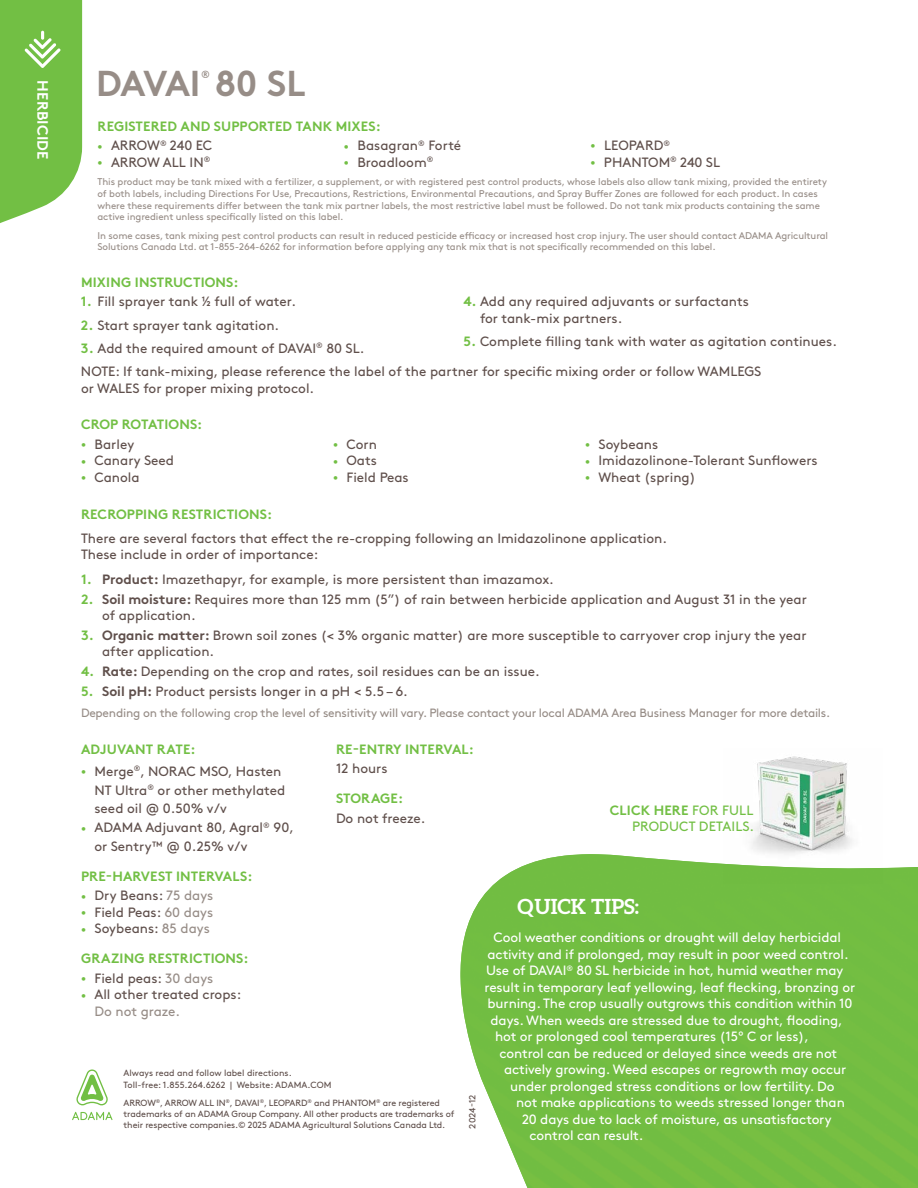
<style>
.page{position:relative;width:918px;height:1188px;background:#fff}
.page>*{position:absolute;margin:0;border:0;box-sizing:border-box;transform-origin:0 0}
.t1{font:700 36px "Brown Pro";letter-spacing:-.025em;color:#978d87}
.t2{font:700 21px "Aleo";color:#fff}
.t3{font:700 15px "Brown Pro";letter-spacing:.01em;color:#fff}
.t4{font:13.5px/16.5px "Brown Pro";color:#5f4f4b}
.t5{font:13.5px "Brown Pro";letter-spacing:-.01em;color:#fff}
.t6{font:700 13.5px "Brown Pro";letter-spacing:.01em;color:#72bf44}
.t7{font:13.5px/16.5px "Brown Pro";letter-spacing:.01em;color:#72bf44;text-align:right}
.t8{font:12px "Brown Pro";letter-spacing:-.02em;color:#978d87}
.t9{font:700 10.5px "Brown Pro";color:#978d87}
.t10{font:9.75px/11.7px "Brown Pro";letter-spacing:-.01em;color:#978d87}
.t11{font:9px/11.2px "Brown Pro";letter-spacing:-.01em;color:#5f4f4b}
.t12{font:9px "Brown LL";color:#5f4f4b}
.s1{font-size:9px;color:#72bf44}
.s2{font-weight:700;color:#72bf44}
.s3{font-weight:700}
.s4{color:#978d87}
</style>
<div class="page">
<svg style="left:76px;top:1069px;width:32px;height:36px"></svg>
<svg style="left:72px;top:1112px;width:41px;height:8px"></svg>
<svg style="left:0;top:0;width:82px;height:223px;background:#81c558"></svg>
<div style="left:482px;top:1081px;width:436px;height:107px;background:#72bd42"></div>
<div style="left:460px;top:854px;width:458px;height:227px;background:#72bd42"></div>
<img style="left:723px;top:756px;width:159px;height:127px">
<p class="t3" style="left:55px;top:80px;width:81px;rotate:90deg">HERBICIDE</p>
<p class="t9" style="left:201px;top:65px;width:10px">®</p>
<h1 class="t1" style="left:96px;top:55px;width:211px">DAVAI 80 SL</h1>
<p class="t6" style="left:98px;top:115px;width:285px">REGISTERED AND SUPPORTED TANK MIXES:</p>
<p class="t4" style="left:98px;top:136px;width:116px"><span class="s1">•</span> ARROW<sup>®</sup> 240 EC</p>
<p class="t4" style="left:98px;top:153px;width:114px"><span class="s1">•</span> ARROW ALL IN<sup>®</sup></p>
<p class="t4" style="left:591px;top:136px;width:81px"><span class="s1">•</span> LEOPARD<sup>®</sup></p>
<p class="t4" style="left:590px;top:153px;width:131px"><span class="s1">•</span> PHANTOM<sup>®</sup> 240 SL</p>
<p class="t10" style="left:98px;top:175px;width:731px">This product may be tank mixed with a fertilizer, a supplement, or with registered pest control products, whose labels also allow tank mixing, provided the entirety of both labels, including Directions For Use, Precautions, Restrictions, Environmental Precautions, and Spray Buffer Zones are followed for each product. In cases where these requirements differ between the tank mix partner labels, the most restrictive label must be followed. Do not tank mix products containing the same active ingredient unless specifically listed on this label.</p>
<p class="t10" style="left:98px;top:229px;width:732px">In some cases, tank mixing pest control products can result in reduced pesticide efficacy or increased host crop injury. The user should contact ADAMA Agricultural<br>Solutions Canada Ltd. at 1-855-264-6262 for information before applying any tank mix that is not specifically recommended on this label.</p>
<p class="t4" style="left:344px;top:136px;width:119px"><span class="s1">•</span> Basagran<sup>®</sup> Forté</p>
<p class="t4" style="left:344px;top:153px;width:91px"><span class="s1">•</span> Broadloom<sup>®</sup></p>
<p class="t6" style="left:81px;top:271px;width:159px">MIXING INSTRUCTIONS:</p>
<p class="t4" style="left:81px;top:292px;width:217px"><span class="s2">1.</span> Fill sprayer tank 1/2 full of water.</p>
<p class="t4" style="left:81px;top:316px;width:200px"><span class="s2">2.</span> Start sprayer tank agitation.</p>
<p class="t4" style="left:81px;top:339px;width:285px"><span class="s2">3.</span> Add the required amount of DAVAI<sup>®</sup> 80 SL.</p>
<p class="t4" style="left:480px;top:292px;width:270px;text-indent:-16px"><span class="s2">4.</span> Add any required adjuvants or surfactants for tank-mix partners.</p>
<p class="t4" style="left:464px;top:332px;width:375px"><span class="s2">5.</span> Complete filling tank with water as agitation continues.</p>
<p class="t4" style="left:81px;top:362px;width:682px">NOTE: If tank-mixing, please reference the label of the partner for specific mixing order or follow WAMLEGS or WALES for proper mixing protocol.</p>
<p class="t6" style="left:81px;top:414px;width:123px">CROP ROTATIONS:</p>
<p class="t4" style="left:81px;top:435px;width:55px"><span class="s1">•</span> Barley</p>
<p class="t4" style="left:81px;top:451px;width:95px"><span class="s1">•</span> Canary Seed</p>
<p class="t4" style="left:81px;top:468px;width:60px"><span class="s1">•</span> Canola</p>
<p class="t4" style="left:333px;top:435px;width:46px"><span class="s1">•</span> Corn</p>
<p class="t4" style="left:333px;top:451px;width:45px"><span class="s1">•</span> Oats</p>
<p class="t4" style="left:333px;top:468px;width:77px"><span class="s1">•</span> Field Peas</p>
<p class="t4" style="left:585px;top:435px;width:75px"><span class="s1">•</span> Soybeans</p>
<p class="t4" style="left:585px;top:451px;width:234px"><span class="s1">•</span> Imidazolinone-Tolerant Sunflowers</p>
<p class="t4" style="left:585px;top:468px;width:112px"><span class="s1">•</span> Wheat (spring)</p>
<p class="t6" style="left:81px;top:503px;width:193px">RECROPPING RESTRICTIONS:</p>
<p class="t4" style="left:81px;top:529px;width:588px">There are several factors that effect the re-cropping following an Imidazolinone application.<br>These include in order of importance:</p>
<p class="t4" style="left:81px;top:570px;width:474px"><span class="s2">1.</span> <span class="s3">Product:</span> Imazethapyr, for example, is more persistent than imazamox.</p>
<p class="t4" style="left:102px;top:590px;width:706px;line-height:15.8px;text-indent:-21px"><span class="s2">2.</span> <span class="s3">Soil moisture:</span> Requires more than 125 mm (5”) of rain between herbicide application and August 31 in the year of application.</p>
<p class="t4" style="left:102px;top:626px;width:706px;line-height:15.8px;text-indent:-21px"><span class="s2">3.</span> <span class="s3">Organic matter:</span> Brown soil zones (&lt; 3% organic matter) are more susceptible to carryover crop injury the year after application.</p>
<p class="t4" style="left:81px;top:662px;width:460px"><span class="s2">4.</span> <span class="s3">Rate:</span> Depending on the crop and rates, soil residues can be an issue.</p>
<p class="t4" style="left:81px;top:682px;width:328px"><span class="s2">5.</span> <span class="s3">Soil pH:</span> Product persists longer in a pH &lt; 5.5 – 6.</p>
<p class="t8" style="left:81px;top:704px;width:751px">Depending on the following crop the level of sensitivity will vary. Please contact your local ADAMA Area Business Manager for more details.</p>
<p class="t6" style="left:81px;top:738px;width:116px">ADJUVANT RATE:</p>
<p class="t4" style="left:94px;top:761px;width:192px;line-height:18.8px;text-indent:-13px"><span class="s1">•</span> Merge<sup>®</sup>, NORAC MSO, Hasten<br>NT Ultra<sup>®</sup> or other methylated seed oil @ 0.50% v/v</p>
<p class="t4" style="left:94px;top:817px;width:201px;line-height:18.8px;text-indent:-13px"><span class="s1">•</span> ADAMA Adjuvant 80, Agral<sup>®</sup> 90, or Sentry™ @ 0.25% v/v</p>
<p class="t6" style="left:81px;top:865px;width:173px">PRE-HARVEST INTERVALS:</p>
<p class="t4" style="left:81px;top:886px;width:134px"><span class="s1">•</span> Dry Beans: <span class="s4">75 days</span></p>
<p class="t4" style="left:81px;top:903px;width:134px"><span class="s1">•</span> Field Peas: <span class="s4">60 days</span></p>
<p class="t4" style="left:81px;top:919px;width:130px"><span class="s1">•</span> Soybeans: <span class="s4">85 days</span></p>
<p class="t6" style="left:81px;top:948px;width:169px">GRAZING RESTRICTIONS:</p>
<p class="t4" style="left:81px;top:969px;width:134px"><span class="s1">•</span> Field peas: <span class="s4">30 days</span></p>
<p class="t4" style="left:94px;top:985px;width:148px;text-indent:-14px"><span class="s1">•</span> All other treated crops:<br><span class="s4">Do not graze.</span></p>
<p class="t6" style="left:336px;top:738px;width:139px">RE-ENTRY INTERVAL:</p>
<p class="t4" style="left:336px;top:759px;width:53px">12 hours</p>
<p class="t6" style="left:336px;top:788px;width:69px">STORAGE:</p>
<p class="t4" style="left:336px;top:809px;width:91px">Do not freeze.</p>
<p class="t7" style="left:610px;top:801px;width:146px"><span class="s3">CLICK HERE</span> FOR FULL<br>PRODUCT DETAILS.</p>
<h2 class="t2" style="left:518px;top:894px;width:123px">QUICK TIPS:</h2>
<p class="t5" style="left:494px;top:927px;width:349px">Cool weather conditions or drought will delay herbicidal</p>
<p class="t5" style="left:488px;top:944px;width:363px">activity and if prolonged, may result in poor weed control.</p>
<p class="t5" style="left:486px;top:960px;width:359px">Use of DAVAI<sup>®</sup> 80 SL herbicide in hot, humid weather may</p>
<p class="t5" style="left:485px;top:977px;width:372px">result in temporary leaf yellowing, leaf flecking, bronzing or</p>
<p class="t5" style="left:488px;top:993px;width:366px">burning. The crop usually outgrows this condition within 10</p>
<p class="t5" style="left:491px;top:1010px;width:354px">days. When weeds are stressed due to drought, flooding,</p>
<p class="t5" style="left:495px;top:1026px;width:315px">hot or prolonged cool temperatures (15º C or less),</p>
<p class="t5" style="left:500px;top:1043px;width:339px">control can be reduced or delayed since weeds are not</p>
<p class="t5" style="left:504px;top:1059px;width:344px">actively growing. Weed escapes or regrowth may occur</p>
<p class="t5" style="left:510px;top:1076px;width:326px">under prolonged stress conditions or low fertility. Do</p>
<p class="t5" style="left:516px;top:1092px;width:330px">not make applications to weeds stressed longer than</p>
<p class="t5" style="left:522px;top:1109px;width:311px">20 days due to lack of moisture, as unsatisfactory</p>
<p class="t5" style="left:530px;top:1125px;width:115px">control can result.</p>
<p class="t11" style="left:124px;top:1067px;width:209px">Always read and follow label directions.<br>Toll-free: 1.855.264.6262 | Website: ADAMA.COM</p>
<p class="t11" style="left:124px;top:1096px;width:333px">ARROW<sup>®</sup>, ARROW ALL IN<sup>®</sup>, DAVAI<sup>®</sup>, LEOPARD<sup>®</sup> and PHANTOM<sup>®</sup> are registered trademarks of an ADAMA Group Company. All other products are trademarks of their respective companies.© 2025 ADAMA Agricultural Solutions Canada Ltd.</p>
<p class="t12" style="left:466px;top:1129px;width:35px;rotate:-90deg">2024-12</p>
</div>
